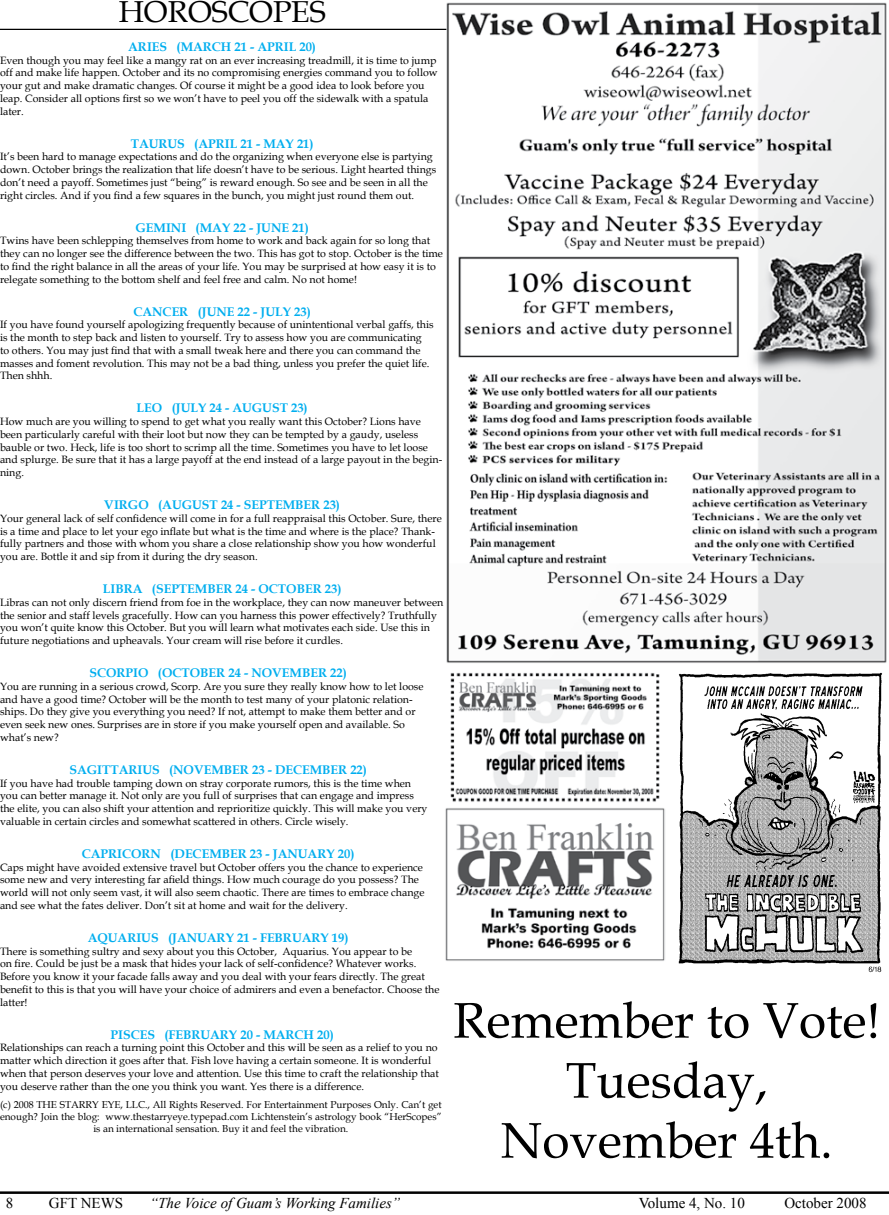
<style>
.page{position:relative;width:889px;height:1215px;background:#fff}
.page>*{position:absolute;margin:0;border:0;box-sizing:border-box;transform-origin:0 0}
.t1{font:50px/60px "Book Antiqua";color:#000;text-align:center}
.t2{font:30.25px "Book Antiqua";color:#000}
.t3{font:italic 15px "Times New Roman";color:#000}
.t4{font:15px "Times New Roman";color:#000}
.t5{font:700 12.5px "Book Antiqua";color:#00aeef}
.t6{font:10.62px/12.8px "Book Antiqua";color:#000}
.t7{font:10px/12px "Book Antiqua";color:#000;text-align:center}
</style>
<div class="page">
<hr style="left:0;top:1191px;width:889px;height:3px;background:#000">
<img style="left:444px;top:2px;width:443px;height:661px">
<img style="left:445px;top:673px;width:220px;height:288px">
<img style="left:678px;top:672px;width:204px;height:300px">
<hr style="left:0;top:29px;width:446px;height:1px;background:#000">
<h2 class="t2" style="left:119px;top:-9px;width:208px">HOROSCOPES</h2>
<p class="t5" style="left:128px;top:38px;width:189px">ARIES (MARCH 21 - APRIL 20)</p>
<p class="t6" style="left:0;top:53px;width:439px">Even though you may feel like a mangy rat on an ever increasing treadmill, it is time to jump off and make life happen. October and its no compromising energies command you to follow your gut and make dramatic changes. Of course it might be a good idea to look before you leap. Consider all options first so we won’t have to peel you off the sidewalk with a spatula later.</p>
<p class="t5" style="left:131px;top:135px;width:184px">TAURUS (APRIL 21 - MAY 21)</p>
<p class="t6" style="left:0;top:150px;width:438px">It’s been hard to manage expectations and do the organizing when everyone else is partying down. October brings the realization that life doesn’t have to be serious. Light hearted things don’t need a payoff. Sometimes just “being” is reward enough. So see and be seen in all the right circles. And if you find a few squares in the bunch, you might just round them out.</p>
<p class="t5" style="left:136px;top:219px;width:175px">GEMINI (MAY 22 - JUNE 21)</p>
<p class="t6" style="left:0;top:234px;width:444px">Twins have been schlepping themselves from home to work and back again for so long that they can no longer see the difference between the two. This has got to stop. October is the time to find the right balance in all the areas of your life. You may be surprised at how easy it is to relegate something to the bottom shelf and feel free and calm. No not home!</p>
<p class="t5" style="left:133px;top:303px;width:179px">CANCER (JUNE 22 - JULY 23)</p>
<p class="t6" style="left:0;top:318px;width:435px">If you have found yourself apologizing frequently because of unintentional verbal gaffs, this is the month to step back and listen to yourself. Try to assess how you are communicating to others. You may just find that with a small tweak here and there you can command the masses and foment revolution. This may not be a bad thing, unless you prefer the quiet life.<br>Then shhh.</p>
<p class="t5" style="left:137px;top:400px;width:173px">LEO (JULY 24 - AUGUST 23)</p>
<p class="t6" style="left:0;top:415px;width:444px">How much are you willing to spend to get what you really want this October? Lions have been particularly careful with their loot but now they can be tempted by a gaudy, useless bauble or two. Heck, life is too short to scrimp all the time. Sometimes you have to let loose and splurge. Be sure that it has a large payoff at the end instead of a large payout in the begin&shy;ning.</p>
<p class="t5" style="left:104px;top:496px;width:237px">VIRGO (AUGUST 24 - SEPTEMBER 23)</p>
<p class="t6" style="left:0;top:512px;width:443px">Your general lack of self confidence will come in for a full reappraisal this October. Sure, there is a time and place to let your ego inflate but what is the time and where is the place? Thank&shy;fully partners and those with whom you share a close relationship show you how wonderful you are. Bottle it and sip from it during the dry season.</p>
<p class="t5" style="left:103px;top:580px;width:240px">LIBRA (SEPTEMBER 24 - OCTOBER 23)</p>
<p class="t6" style="left:0;top:596px;width:445px">Libras can not only discern friend from foe in the workplace, they can now maneuver between the senior and staff levels gracefully. How can you harness this power effectively? Truthfully you won’t quite know this October. But you will learn what motivates each side. Use this in future negotiations and upheavals. Your cream will rise before it curdles.</p>
<p class="t5" style="left:90px;top:664px;width:259px">SCORPIO (OCTOBER 24 - NOVEMBER 22)</p>
<p class="t6" style="left:0;top:680px;width:425px">You are running in a serious crowd, Scorp. Are you sure they really know how to let loose and have a good time? October will be the month to test many of your platonic relation&shy;ships. Do they give you everything you need? If not, attempt to make them better and or even seek new ones. Surprises are in store if you make yourself open and available. So what’s new?</p>
<p class="t5" style="left:69px;top:761px;width:299px">SAGITTARIUS (NOVEMBER 23 - DECEMBER 22)</p>
<p class="t6" style="left:0;top:776px;width:429px">If you have had trouble tamping down on stray corporate rumors, this is the time when you can better manage it. Not only are you full of surprises that can engage and impress the elite, you can also shift your attention and reprioritize quickly. This will make you very valuable in certain circles and somewhat scattered in others. Circle wisely.</p>
<p class="t5" style="left:82px;top:845px;width:274px">CAPRICORN (DECEMBER 23 - JANUARY 20)</p>
<p class="t6" style="left:0;top:860px;width:426px">Caps might have avoided extensive travel but October offers you the chance to experience some new and very interesting far afield things. How much courage do you possess? The world will not only seem vast, it will also seem chaotic. There are times to embrace change and see what the fates deliver. Don’t sit at home and wait for the delivery.</p>
<p class="t5" style="left:88px;top:929px;width:262px">AQUARIUS (JANUARY 21 - FEBRUARY 19)</p>
<p class="t6" style="left:0;top:944px;width:441px">There is something sultry and sexy about you this October, Aquarius. You appear to be<br>on fire. Could be just be a mask that hides your lack of self-confidence? Whatever works.<br>Before you know it your facade falls away and you deal with your fears directly. The great benefit to this is that you will have your choice of admirers and even a benefactor. Choose the latter!</p>
<p class="t5" style="left:111px;top:1026px;width:225px">PISCES (FEBRUARY 20 - MARCH 20)</p>
<p class="t6" style="left:0;top:1041px;width:440px">Relationships can reach a turning point this October and this will be seen as a relief to you no matter which direction it goes after that. Fish love having a certain someone. It is wonderful when that person deserves your love and attention. Use this time to craft the relationship that you deserve rather than the one you think you want. Yes there is a difference.</p>
<p class="t7" style="left:0;top:1099px;width:443px">(c) 2008 THE STARRY EYE, LLC., All Rights Reserved. For Entertainment Purposes Only. Can’t get enough? Join the blog: www.thestarryeye.typepad.com Lichtenstein’s astrology book “HerScopes” is an international sensation. Buy it and feel the vibration.</p>
<h1 class="t1" style="left:453px;top:989px;width:429px">Remember to Vote!<br>Tuesday,<br>November 4th.</h1>
<h3 class="t4" style="left:6px;top:1193px;width:9px">8</h3>
<h3 class="t4" style="left:49px;top:1193px;width:76px">GFT NEWS</h3>
<h3 class="t3" style="left:150px;top:1193px;width:252px">“The Voice of Guam’s Working Families”</h3>
<h3 class="t4" style="left:639px;top:1193px;width:107px">Volume 4, No. 10</h3>
<h3 class="t4" style="left:784px;top:1193px;width:84px">October 2008</h3>
</div>
